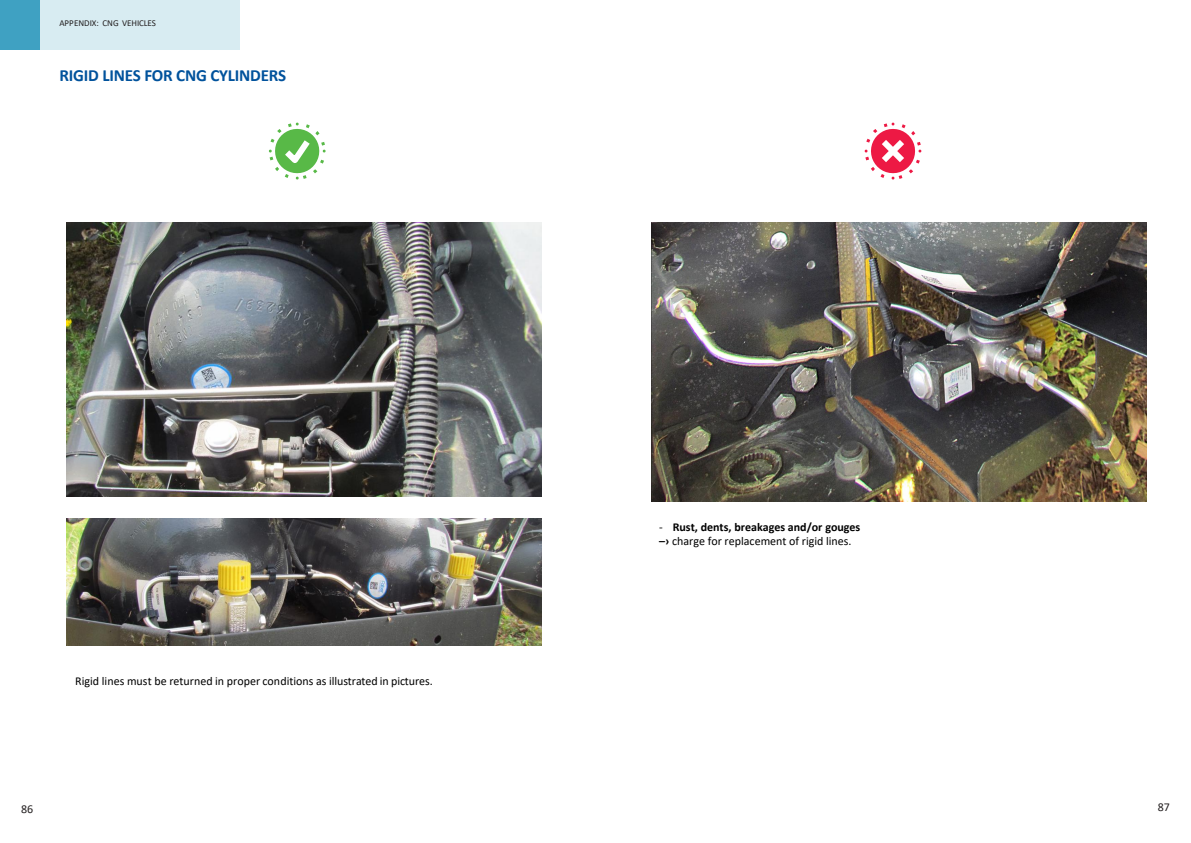
<style>
.page{position:relative;width:1191px;height:843px;background:#fff}
.page>*{position:absolute;margin:0;border:0;box-sizing:border-box;transform-origin:0 0}
.t1{font:700 17px "Calibri";letter-spacing:-.015em;color:#00529c}
.t2{font:12px "Calibri";color:#000}
.t3{font:700 12px "Calibri";color:#000}
.t4{font:12px "Calibri";color:#231f20}
.t5{font:9px "Calibri";letter-spacing:-.005em;color:#231f20}
.s1{font-weight:400}
.s2{font-weight:700}
</style>
<div class="page">
<svg style="left:864px;top:122px;width:58px;height:58px"></svg>
<svg style="left:268px;top:122px;width:58px;height:58px"></svg>
<div style="left:39px;top:0;width:201px;height:49px;background:#d8ecf2"></div>
<div style="left:0;top:0;width:39px;height:49px;background:#3fa1c2"></div>
<img style="left:66px;top:222px;width:476px;height:274px">
<img style="left:66px;top:518px;width:476px;height:127px">
<img style="left:652px;top:222px;width:494px;height:279px">
<p class="t5" style="left:59px;top:19px;width:98px">APPENDIX: CNG VEHICLES</p>
<p class="t1" style="left:59px;top:68px;width:228px">RIGID LINES FOR CNG CYLINDERS</p>
<p class="t2" style="left:75px;top:675px;width:359px">Rigid lines must be returned in proper conditions as illustrated in pictures.</p>
<p class="t3" style="left:659px;top:521px;width:203px"><span class="s1">-</span> Rust, dents, breakages and/or gouges</p>
<p class="t2" style="left:659px;top:536px;width:194px"><span class="s2">–›</span> charge for replacement of rigid lines.</p>
<p class="t4" style="left:21px;top:803px;width:13px">86</p>
<p class="t4" style="left:1158px;top:801px;width:13px">87</p>
</div>
